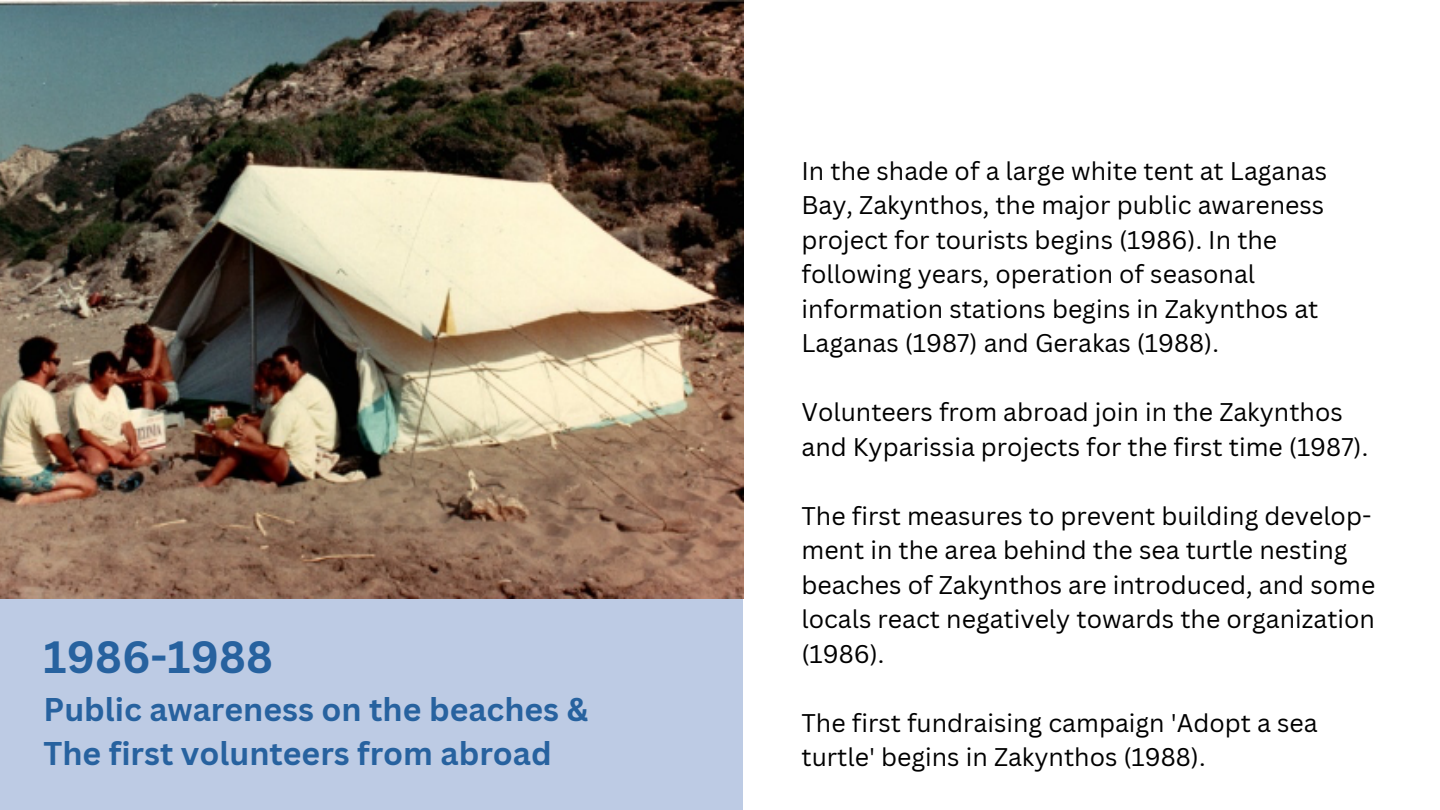
<style>
.page{position:relative;width:1440px;height:810px;background:#fff}
.page>*{position:absolute;margin:0;border:0;box-sizing:border-box;transform-origin:0 0}
.t1{font:700 44px "Canva Sans";color:#27629f}
.t2{font:700 32px "Canva Sans";color:#27629f}
.t3{font:24.9px/34.5px "Canva Sans";color:#000}
</style>
<div class="page">
<div style="left:0;top:579px;width:743px;height:231px;background:#bdcbe4"></div>
<img style="left:0;top:0;width:743px;height:599px">
<p class="t1" style="left:44px;top:626px;width:231px">1986-1988</p>
<p class="t2" style="left:44px;top:686px;width:546px">Public awareness on the beaches &amp;</p>
<p class="t2" style="left:44px;top:731px;width:510px">The first volunteers from abroad</p>
<p class="t3" style="left:801px;top:153px;width:527px">In the shade of a large white tent at Laganas Bay, Zakynthos, the major public awareness project for tourists begins (1986). In the following years, operation of seasonal information stations begins in Zakynthos at Laganas (1987) and Gerakas (1988).</p>
<p class="t3" style="left:801px;top:394px;width:568px">Volunteers from abroad join in the Zakynthos and Kyparissia projects for the first time (1987).</p>
<p class="t3" style="left:801px;top:498px;width:575px">The first measures to prevent building develop&shy;ment in the area behind the sea turtle nesting beaches of Zakynthos are introduced, and some locals react negatively towards the organization (1986).</p>
<p class="t3" style="left:801px;top:705px;width:518px">The first fundraising campaign 'Adopt a sea turtle' begins in Zakynthos (1988).</p>
</div>
